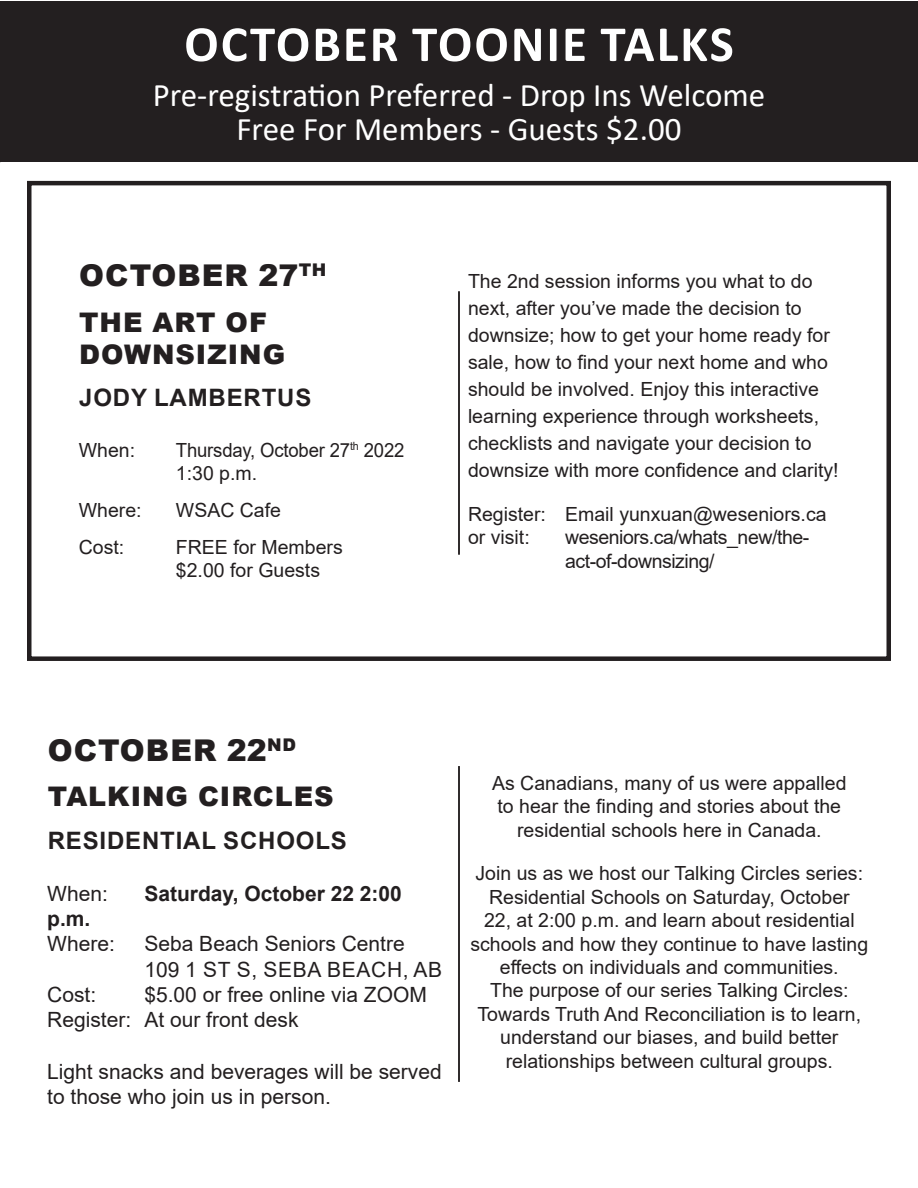
<style>
.page{position:relative;width:918px;height:1188px;background:#fff}
.page>*{position:absolute;margin:0;border:0;box-sizing:border-box;transform-origin:0 0}
.t1{font:700 51px "Calibri";letter-spacing:.04em;color:#fff}
.t2{font:33px/34.5px "Calibri";color:#fff;text-align:center}
.Date{font:900 30px "Arial";letter-spacing:.035em;color:#231f20}
.t3{font:900 27px/32.4px "Arial";letter-spacing:.035em;color:#231f20}
.Sub_Title{font:700 24px "Arial";letter-spacing:.035em;color:#231f20}
.Information{font:21px/25.2px "Arial";color:#231f20}
.Information-2{font:700 21px "Arial";color:#231f20}
.Information-3{font:21px "Arial";letter-spacing:.035em;color:#231f20}
.Information_Bold{font:19.5px/23.4px "Arial";color:#231f20;text-align:center}
.Information_SA{font:19.5px/27px "Arial";color:#231f20}
.Information_SA-2{font:19.5px/23.4px "Arial";letter-spacing:-.025em;color:#231f20}
.Information_SA-3{font:19.5px/23.4px "Arial";color:#231f20;scale:.95 1}
</style>
<div class="page">
<div style="left:0;top:1px;width:918px;height:161px;background:#231f20"></div>
<hr style="left:458px;top:291px;width:2px;height:264px;background:#231f20">
<div style="left:27px;top:181px;width:864px;height:480px;border:4px solid #231f20"></div>
<hr style="left:458px;top:766px;width:2px;height:316px;background:#231f20">
<p class="t1" style="left:184px;top:8px;width:551px">OCTOBER TOONIE TALKS</p>
<p class="t2" style="left:153px;top:77px;width:614px">Pre-registration Preferred - Drop Ins Welcome<br>Free For Members - Guests $2.00</p>
<p class="Date" style="left:79px;top:253px;width:249px">OCTOBER 27<sup>TH</sup></p>
<p class="t3" style="left:79px;top:305px;width:208px">THE ART OF<br>DOWNSIZING</p>
<p class="Sub_Title" style="left:79px;top:381px;width:234px">JODY LAMBERTUS</p>
<p class="Information_SA" style="left:79px;top:436px;width:58px">When:</p>
<p class="Information_SA-3" style="left:176px;top:438px;width:242px">Thursday, October 27<sup>th</sup> 2022<br>1:30 p.m.</p>
<p class="Information_SA" style="left:79px;top:497px;width:64px">Where:</p>
<p class="Information_SA" style="left:176px;top:497px;width:107px">WSAC Cafe</p>
<p class="Information_SA" style="left:79px;top:534px;width:47px">Cost:</p>
<p class="Information_SA" style="left:176px;top:535px;width:168px;line-height:23.4px">FREE for Members $2.00 for Guests</p>
<p class="Information_SA" style="left:468px;top:268px;width:372px">The 2nd session informs you what to do next, after you’ve made the decision to downsize; how to get your home ready for sale, how to find your next home and who should be involved. Enjoy this interactive learning experience through worksheets, checklists and navigate your decision to downsize with more confidence and clarity!</p>
<p class="Information_SA" style="left:468px;top:502px;width:360px;line-height:23.4px">Register: Email yunxuan@weseniors.ca or visit:</p>
<p class="Information_SA-2" style="left:565px;top:526px;width:246px">weseniors.ca/whats_new/the&shy;act-of-downsizing/</p>
<p class="Date" style="left:48px;top:728px;width:250px">OCTOBER 22<sup>ND</sup></p>
<p class="t3" style="left:48px;top:780px;width:287px">TALKING CIRCLES</p>
<p class="Sub_Title" style="left:48px;top:823px;width:301px">RESIDENTIAL SCHOOLS</p>
<p class="Information" style="left:47px;top:881px;width:62px">When:</p>
<p class="Information-2" style="left:144px;top:879px;width:259px">Saturday, October 22 2:00</p>
<p class="Information-2" style="left:47px;top:904px;width:45px">p.m.</p>
<p class="Information" style="left:47px;top:931px;width:69px">Where:</p>
<p class="Information" style="left:144px;top:931px;width:262px">Seba Beach Seniors Centre</p>
<p class="Information-3" style="left:144px;top:955px;width:299px">109 1 ST S, SEBA BEACH, AB</p>
<p class="Information" style="left:47px;top:982px;width:51px">Cost:</p>
<p class="Information" style="left:144px;top:982px;width:284px">$5.00 or free online via ZOOM</p>
<p class="Information" style="left:47px;top:1007px;width:253px">Register: At our front desk</p>
<p class="Information" style="left:47px;top:1059px;width:396px">Light snacks and beverages will be served to those who join us in person.</p>
<p class="Information_Bold" style="left:492px;top:771px;width:356px">As Canadians, many of us were appalled to hear the finding and stories about the residential schools here in Canada.</p>
<p class="Information_Bold" style="left:470px;top:862px;width:399px">Join us as we host our Talking Circles series:<br>Residential Schools on Saturday, October<br>22, at 2:00 p.m. and learn about residential schools and how they continue to have lasting effects on individuals and communities.<br>The purpose of our series Talking Circles:<br>Towards Truth And Reconciliation is to learn, understand our biases, and build better relationships between cultural groups.</p>
</div>
